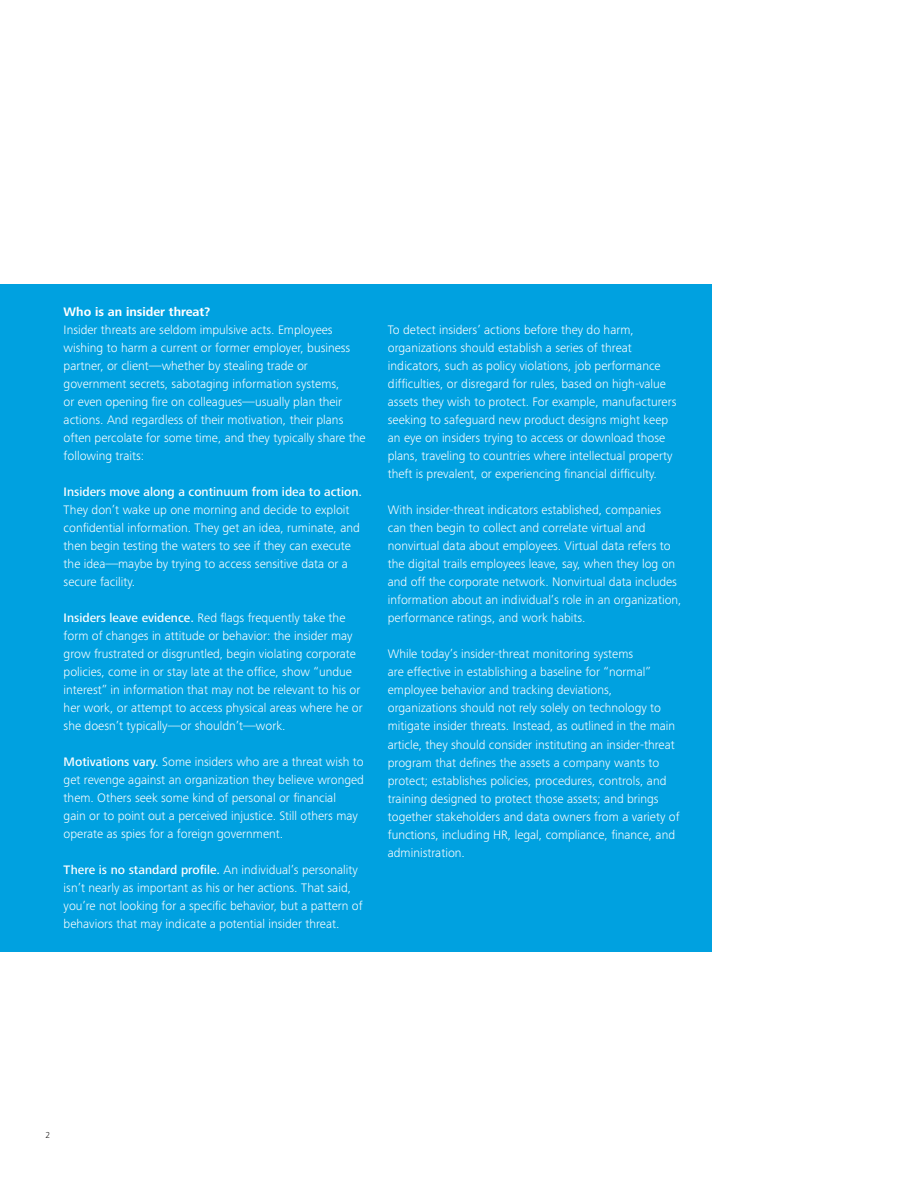
<style>
.page{position:relative;width:918px;height:1188px;background:#fff}
.page>*{position:absolute;margin:0;border:0;box-sizing:border-box;transform-origin:0 0}
.t1{font:300 12.75px/18px "Frutiger Next Pro";color:#fff}
.t2{font:700 12.75px "Frutiger Next Pro";color:#fff}
.t3{font:300 9px "Frutiger Next Pro";color:#1a1818}
.s1{font-weight:500}
</style>
<div class="page">
<div style="left:0;top:284px;width:711px;height:668px;background:#00a1e0"></div>
<p class="t2" style="left:64px;top:305px;width:148px">Who is an insider threat?</p>
<p class="t1" style="left:64px;top:321px;width:303px">Insider threats are seldom impulsive acts. Employees wishing to harm a current or former employer, business partner, or client—whether by stealing trade or government secrets, sabotaging information systems,<br>or even opening fire on colleagues—usually plan their actions. And regardless of their motivation, their plans often percolate for some time, and they typically share the following traits:</p>
<p class="t1" style="left:64px;top:483px;width:300px"><span class="s1">Insiders move along a continuum from idea to action.<br></span>They don’t wake up one morning and decide to exploit confidential information. They get an idea, ruminate, and then begin testing the waters to see if they can execute the idea—maybe by trying to access sensitive data or a secure facility.</p>
<p class="t1" style="left:64px;top:609px;width:301px"><span class="s1">Insiders leave evidence.</span> Red flags frequently take the form of changes in attitude or behavior: the insider may grow frustrated or disgruntled, begin violating corporate policies, come in or stay late at the office, show “undue interest” in information that may not be relevant to his or her work, or attempt to access physical areas where he or she doesn’t typically—or shouldn’t—work.</p>
<p class="t1" style="left:64px;top:753px;width:302px"><span class="s1">Motivations vary.</span> Some insiders who are a threat wish to get revenge against an organization they believe wronged them. Others seek some kind of personal or financial<br>gain or to point out a perceived injustice. Still others may operate as spies for a foreign government.</p>
<p class="t1" style="left:64px;top:861px;width:301px"><span class="s1">There is no standard profile.</span> An individual’s personality isn’t nearly as important as his or her actions. That said, you’re not looking for a specific behavior, but a pattern of behaviors that may indicate a potential insider threat.</p>
<p class="t1" style="left:388px;top:321px;width:290px">To detect insiders’ actions before they do harm, organizations should establish a series of threat indicators, such as policy violations, job performance difficulties, or disregard for rules, based on high-value assets they wish to protect. For example, manufacturers seeking to safeguard new product designs might keep an eye on insiders trying to access or download those plans, traveling to countries where intellectual property theft is prevalent, or experiencing financial difficulty.</p>
<p class="t1" style="left:388px;top:501px;width:295px">With insider-threat indicators established, companies can then begin to collect and correlate virtual and nonvirtual data about employees. Virtual data refers to the digital trails employees leave, say, when they log on and off the corporate network. Nonvirtual data includes information about an individual’s role in an organization, performance ratings, and work habits.</p>
<p class="t1" style="left:388px;top:645px;width:293px">While today’s insider-threat monitoring systems<br>are effective in establishing a baseline for “normal” employee behavior and tracking deviations, organizations should not rely solely on technology to mitigate insider threats. Instead, as outlined in the main article, they should consider instituting an insider-threat program that defines the assets a company wants to protect; establishes policies, procedures, controls, and training designed to protect those assets; and brings together stakeholders and data owners from a variety of functions, including HR, legal, compliance, finance, and administration.</p>
<p class="t3" style="left:46px;top:1130px;width:6px">2</p>
</div>
